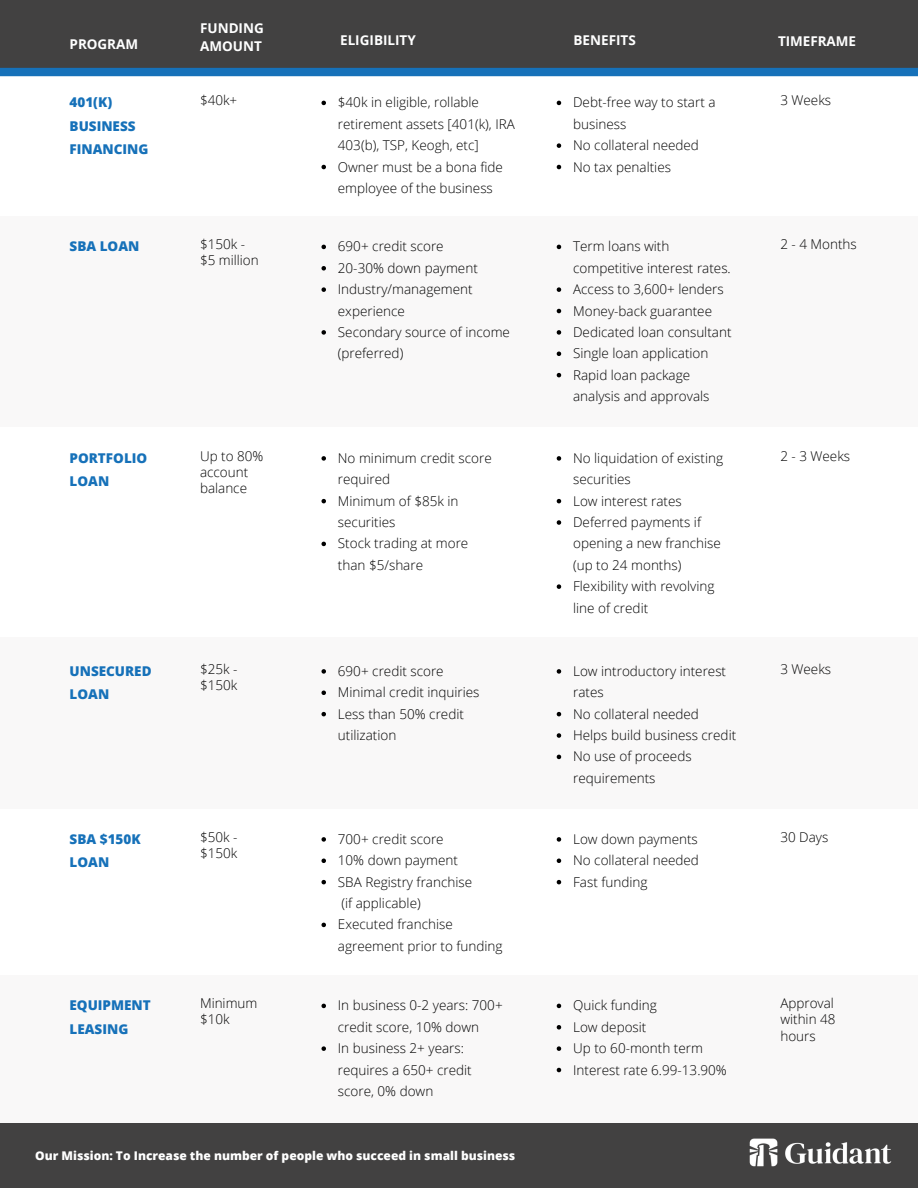
<style>
.page{position:relative;width:918px;height:1188px;background:#fff}
.page>*{position:absolute;margin:0;border:0;box-sizing:border-box;transform-origin:0 0}
.t1{font:300 13.5px/21.3px "Open Sans";color:#000}
.t2{font:800 13.5px "Open Sans";color:#1671b9}
.t3{font:700 13.5px "Open Sans";color:#fff}
.t4{font:800 12px "Open Sans";color:#fff}
</style>
<div class="page">
<div style="left:0;top:1123px;width:918px;height:64px;background:#424141"></div>
<div style="left:0;top:0;width:918px;height:71px;background:#424141"></div>
<div style="left:0;top:68px;width:918px;height:8px;background:#1671b9"></div>
<svg style="left:321px;top:101px;width:5px;height:4px"></svg>
<svg style="left:321px;top:165px;width:5px;height:4px"></svg>
<svg style="left:557px;top:101px;width:4px;height:4px"></svg>
<svg style="left:557px;top:143px;width:4px;height:5px"></svg>
<svg style="left:557px;top:165px;width:4px;height:4px"></svg>
<div style="left:0;top:216px;width:918px;height:210px;background:#f9f8f8"></div>
<svg style="left:321px;top:245px;width:5px;height:4px"></svg>
<svg style="left:321px;top:266px;width:5px;height:5px"></svg>
<svg style="left:321px;top:287px;width:5px;height:5px"></svg>
<svg style="left:321px;top:330px;width:5px;height:5px"></svg>
<svg style="left:557px;top:245px;width:4px;height:4px"></svg>
<svg style="left:557px;top:287px;width:4px;height:5px"></svg>
<svg style="left:557px;top:309px;width:4px;height:4px"></svg>
<svg style="left:557px;top:330px;width:4px;height:5px"></svg>
<svg style="left:557px;top:352px;width:4px;height:4px"></svg>
<svg style="left:557px;top:373px;width:4px;height:4px"></svg>
<svg style="left:321px;top:456px;width:5px;height:5px"></svg>
<svg style="left:321px;top:499px;width:5px;height:4px"></svg>
<svg style="left:321px;top:542px;width:5px;height:4px"></svg>
<svg style="left:557px;top:456px;width:4px;height:5px"></svg>
<svg style="left:557px;top:499px;width:4px;height:4px"></svg>
<svg style="left:557px;top:520px;width:4px;height:5px"></svg>
<svg style="left:557px;top:584px;width:4px;height:5px"></svg>
<div style="left:0;top:637px;width:918px;height:173px;background:#f9f8f8"></div>
<svg style="left:321px;top:669px;width:5px;height:5px"></svg>
<svg style="left:321px;top:691px;width:5px;height:4px"></svg>
<svg style="left:321px;top:712px;width:5px;height:4px"></svg>
<svg style="left:557px;top:669px;width:4px;height:5px"></svg>
<svg style="left:557px;top:712px;width:4px;height:4px"></svg>
<svg style="left:557px;top:733px;width:4px;height:5px"></svg>
<svg style="left:557px;top:755px;width:4px;height:4px"></svg>
<div style="left:0;top:809px;width:918px;height:167px;background:#fff"></div>
<svg style="left:321px;top:837px;width:5px;height:5px"></svg>
<svg style="left:321px;top:859px;width:5px;height:4px"></svg>
<svg style="left:321px;top:880px;width:5px;height:4px"></svg>
<svg style="left:321px;top:923px;width:5px;height:4px"></svg>
<svg style="left:557px;top:837px;width:4px;height:5px"></svg>
<svg style="left:557px;top:859px;width:4px;height:4px"></svg>
<svg style="left:557px;top:880px;width:4px;height:4px"></svg>
<div style="left:0;top:975px;width:918px;height:148px;background:#f9f8f8"></div>
<svg style="left:321px;top:1004px;width:5px;height:4px"></svg>
<svg style="left:321px;top:1046px;width:5px;height:5px"></svg>
<svg style="left:557px;top:1004px;width:4px;height:4px"></svg>
<svg style="left:557px;top:1025px;width:4px;height:5px"></svg>
<svg style="left:557px;top:1046px;width:4px;height:5px"></svg>
<svg style="left:557px;top:1068px;width:4px;height:4px"></svg>
<img style="left:749px;top:1138px;width:143px;height:29px">
<p class="t3" style="left:70px;top:34px;width:70px">PROGRAM</p>
<p class="t2" style="left:70px;top:93px;width:44px">401(K)</p>
<p class="t2" style="left:70px;top:116px;width:68px">BUSINESS</p>
<p class="t2" style="left:70px;top:140px;width:80px">FINANCING</p>
<p class="t3" style="left:200px;top:18px;width:65px">FUNDING</p>
<p class="t3" style="left:200px;top:36px;width:63px">AMOUNT</p>
<p class="t3" style="left:340px;top:31px;width:77px">ELIGIBILITY</p>
<p class="t3" style="left:574px;top:31px;width:64px">BENEFITS</p>
<p class="t3" style="left:778px;top:32px;width:79px">TIMEFRAME</p>
<p class="t1" style="left:200px;top:89px;width:39px">$40k+</p>
<p class="t1" style="left:338px;top:91px;width:178px">$40k in eligible, rollable retirement assets [401(k), IRA<br>403(b), TSP, Keogh, etc]</p>
<p class="t1" style="left:338px;top:156px;width:167px">Owner must be a bona fide employee of the business</p>
<p class="t1" style="left:573px;top:91px;width:144px">Debt-free way to start a business</p>
<p class="t1" style="left:573px;top:134px;width:127px">No collateral needed</p>
<p class="t1" style="left:573px;top:156px;width:99px">No tax penalties</p>
<p class="t1" style="left:780px;top:89px;width:52px">3 Weeks</p>
<p class="t2" style="left:70px;top:237px;width:71px">SBA LOAN</p>
<p class="t1" style="left:200px;top:233px;width:47px">$150k -</p>
<p class="t1" style="left:200px;top:250px;width:60px">$5 million</p>
<p class="t1" style="left:338px;top:235px;width:107px">690+ credit score</p>
<p class="t1" style="left:338px;top:257px;width:141px">20-30% down payment</p>
<p class="t1" style="left:338px;top:278px;width:136px">Industry/management experience</p>
<p class="t1" style="left:338px;top:321px;width:174px">Secondary source of income (preferred)</p>
<p class="t2" style="left:70px;top:448px;width:79px">PORTFOLIO</p>
<p class="t2" style="left:70px;top:472px;width:41px">LOAN</p>
<p class="t1" style="left:200px;top:445px;width:65px">Up to 80%</p>
<p class="t1" style="left:200px;top:461px;width:50px">account</p>
<p class="t1" style="left:200px;top:477px;width:49px">balance</p>
<p class="t1" style="left:338px;top:447px;width:155px">No minimum credit score required</p>
<p class="t1" style="left:338px;top:490px;width:122px">Minimum of $85k in securities</p>
<p class="t1" style="left:338px;top:532px;width:132px">Stock trading at more than $5/share</p>
<p class="t2" style="left:70px;top:661px;width:84px">UNSECURED</p>
<p class="t2" style="left:70px;top:685px;width:41px">LOAN</p>
<p class="t1" style="left:200px;top:658px;width:39px">$25k -</p>
<p class="t1" style="left:200px;top:674px;width:39px">$150k</p>
<p class="t1" style="left:338px;top:660px;width:107px">690+ credit score</p>
<p class="t1" style="left:338px;top:681px;width:143px">Minimal credit inquiries</p>
<p class="t1" style="left:338px;top:703px;width:128px">Less than 50% credit utilization</p>
<p class="t2" style="left:70px;top:829px;width:73px">SBA $150K</p>
<p class="t2" style="left:70px;top:853px;width:41px">LOAN</p>
<p class="t1" style="left:200px;top:826px;width:39px">$50k -</p>
<p class="t1" style="left:200px;top:842px;width:39px">$150k</p>
<p class="t1" style="left:338px;top:828px;width:107px">700+ credit score</p>
<p class="t1" style="left:338px;top:849px;width:122px">10% down payment</p>
<p class="t1" style="left:338px;top:871px;width:136px">SBA Registry franchise (if applicable)</p>
<p class="t1" style="left:338px;top:913px;width:166px">Executed franchise agreement prior to funding</p>
<p class="t2" style="left:70px;top:996px;width:83px">EQUIPMENT</p>
<p class="t2" style="left:70px;top:1019px;width:60px">LEASING</p>
<p class="t1" style="left:200px;top:992px;width:59px">Minimum</p>
<p class="t1" style="left:200px;top:1009px;width:31px">$10k</p>
<p class="t1" style="left:338px;top:994px;width:166px">In business 0-2 years: 700+ credit score, 10% down</p>
<p class="t1" style="left:338px;top:1037px;width:135px">In business 2+ years: requires a 650+ credit score, 0% down</p>
<p class="t4" style="left:35px;top:1147px;width:482px">Our Mission: To Increase the number of people who succeed in small business</p>
<p class="t1" style="left:573px;top:235px;width:159px">Term loans with competitive interest rates.</p>
<p class="t1" style="left:573px;top:278px;width:152px">Access to 3,600+ lenders</p>
<p class="t1" style="left:573px;top:300px;width:141px">Money-back guarantee</p>
<p class="t1" style="left:573px;top:321px;width:160px">Dedicated loan consultant</p>
<p class="t1" style="left:573px;top:342px;width:137px">Single loan application</p>
<p class="t1" style="left:573px;top:364px;width:138px">Rapid loan package analysis and approvals</p>
<p class="t1" style="left:573px;top:447px;width:151px">No liquidation of existing securities</p>
<p class="t1" style="left:573px;top:490px;width:110px">Low interest rates</p>
<p class="t1" style="left:573px;top:511px;width:149px">Deferred payments if opening a new franchise (up to 24 months)</p>
<p class="t1" style="left:573px;top:575px;width:143px">Flexibility with revolving line of credit</p>
<p class="t1" style="left:573px;top:660px;width:155px">Low introductory interest rates</p>
<p class="t1" style="left:573px;top:703px;width:127px">No collateral needed</p>
<p class="t1" style="left:573px;top:724px;width:165px">Helps build business credit</p>
<p class="t1" style="left:573px;top:745px;width:120px">No use of proceeds requirements</p>
<p class="t1" style="left:573px;top:828px;width:126px">Low down payments</p>
<p class="t1" style="left:573px;top:849px;width:127px">No collateral needed</p>
<p class="t1" style="left:573px;top:871px;width:76px">Fast funding</p>
<p class="t1" style="left:573px;top:994px;width:85px">Quick funding</p>
<p class="t1" style="left:573px;top:1016px;width:75px">Low deposit</p>
<p class="t1" style="left:573px;top:1037px;width:131px">Up to 60-month term</p>
<p class="t1" style="left:573px;top:1059px;width:155px">Interest rate 6.99-13.90%</p>
<p class="t1" style="left:780px;top:233px;width:78px">2 - 4 Months</p>
<p class="t1" style="left:780px;top:445px;width:71px">2 - 3 Weeks</p>
<p class="t1" style="left:780px;top:658px;width:52px">3 Weeks</p>
<p class="t1" style="left:780px;top:826px;width:49px">30 Days</p>
<p class="t1" style="left:780px;top:995px;width:57px;line-height:16.2px;text-align:justify">Approval within 48 hours</p>
</div>
